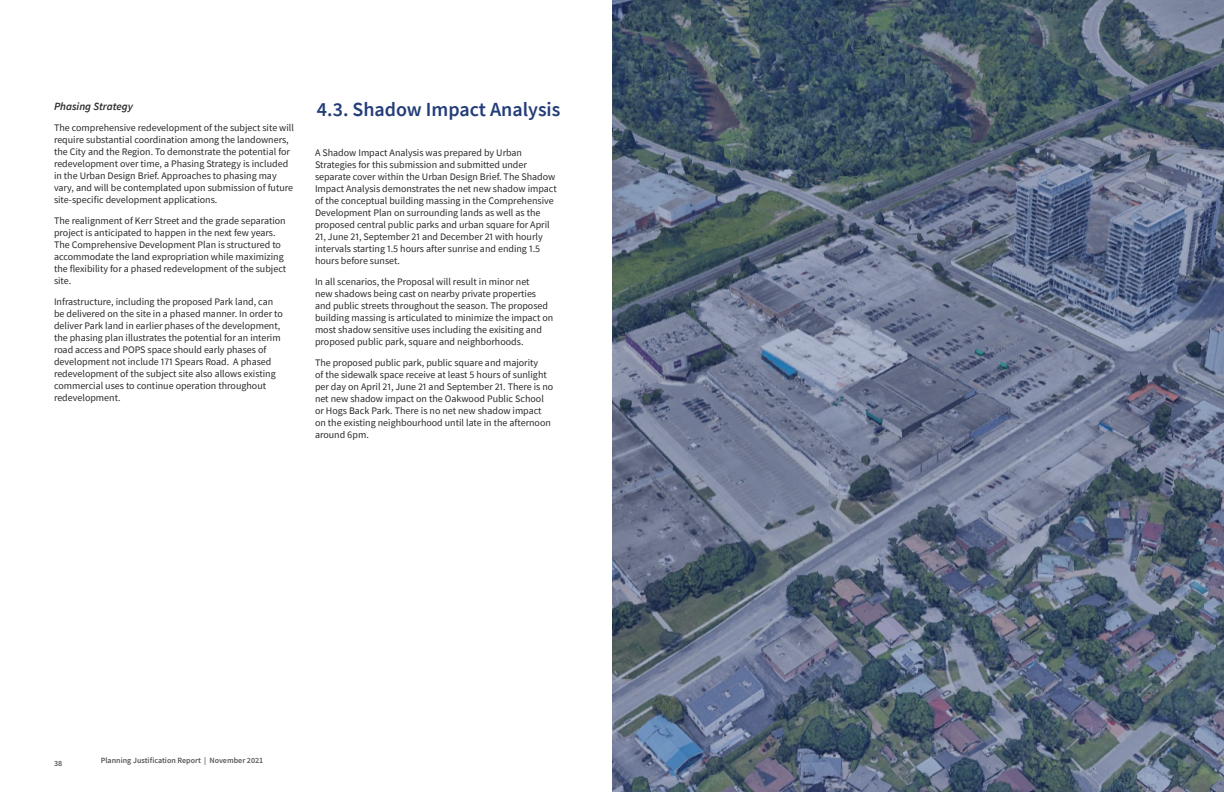
<style>
.page{position:relative;width:1224px;height:792px;background:#fff}
.page>*{position:absolute;margin:0;border:0;box-sizing:border-box;transform-origin:0 0}
.t1{font:600 20px "Source Sans Pro";color:#233d79}
.body{font:italic 600 11px "Source Sans Pro";color:#2b292a}
.body-2{font:10px/12px "Source Sans Pro";color:#2b292a}
.t2{font:600 8px "Source Sans Pro";color:#57585a}
</style>
<div class="page">
<img style="left:612px;top:0;width:612px;height:792px">
<p class="body" style="left:54px;top:99px;width:80px">Phasing Strategy</p>
<p class="body-2" style="left:54px;top:121px;width:242px">The comprehensive redevelopment of the subject site will require substantial coordination among the landowners, the City and the Region. To demonstrate the potential for redevelopment over time, a Phasing Strategy is included in the Urban Design Brief. Approaches to phasing may vary, and will be contemplated upon submission of future site-specific development applications.</p>
<p class="body-2" style="left:54px;top:214px;width:234px">The realignment of Kerr Street and the grade separation project is anticipated to happen in the next few years.<br>The Comprehensive Development Plan is structured to accommodate the land expropriation while maximizing the flexibility for a phased redevelopment of the subject site.</p>
<p class="body-2" style="left:54px;top:295px;width:230px">Infrastructure, including the proposed Park land, can be delivered on the site in a phased manner. In order to deliver Park land in earlier phases of the development, the phasing plan illustrates the potential for an interim road access and POPS space should early phases of development not include 171 Spears Road. A phased redevelopment of the subject site also allows existing commercial uses to continue operation throughout redevelopment.</p>
<p class="t1" style="left:316px;top:97px;width:246px">4.3. Shadow Impact Analysis</p>
<p class="body-2" style="left:315px;top:147px;width:243px">A Shadow Impact Analysis was prepared by Urban Strategies for this submission and submitted under separate cover within the Urban Design Brief. The Shadow Impact Analysis demonstrates the net new shadow impact of the conceptual building massing in the Comprehensive Development Plan on surrounding lands as well as the proposed central public parks and urban square for April 21, June 21, September 21 and December 21 with hourly intervals starting 1.5 hours after sunrise and ending 1.5 hours before sunset.</p>
<p class="body-2" style="left:315px;top:276px;width:240px">In all scenarios, the Proposal will result in minor net<br>new shadows being cast on nearby private properties and public streets throughout the season. The proposed building massing is articulated to minimize the impact on most shadow sensitive uses including the exisiting and proposed public park, square and neighborhoods.</p>
<p class="body-2" style="left:315px;top:357px;width:240px">The proposed public park, public square and majority<br>of the sidewalk space receive at least 5 hours of sunlight per day on April 21, June 21 and September 21. There is no net new shadow impact on the Oakwood Public School or Hogs Back Park. There is no net new shadow impact on the existing neighbourhood until late in the afternoon around 6pm.</p>
<p class="t2" style="left:54px;top:758px;width:10px">38</p>
<p class="t2" style="left:101px;top:756px;width:164px">Planning Justification Report | November 2021</p>
</div>
